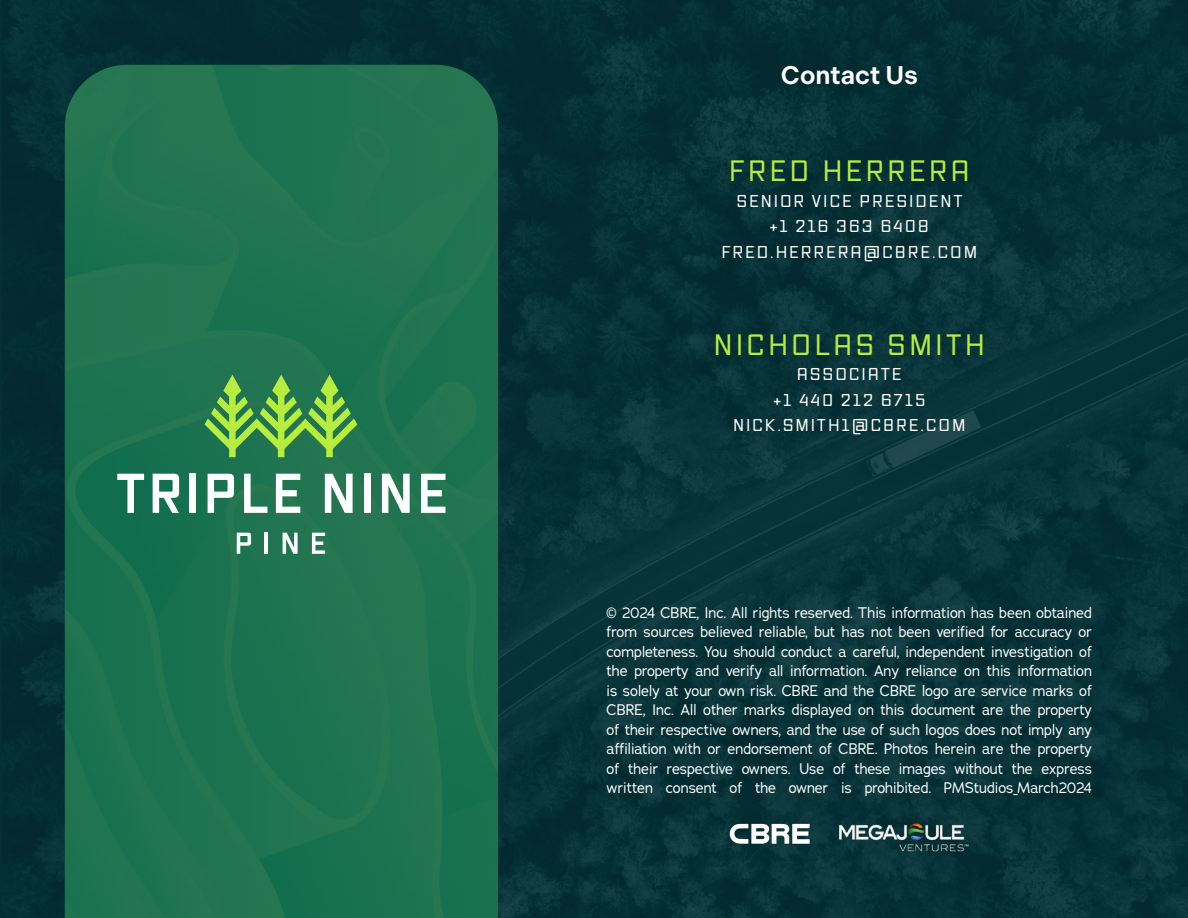
<style>
.page{position:relative;width:1188px;height:918px;background:#042f35}
.page>*{position:absolute;margin:0;border:0;box-sizing:border-box;transform-origin:0 0}
.t1{font:500 28.5px "Vox";letter-spacing:.15em;color:#b7ed3f}
.t2{font:600 25.5px "Indivisible";color:#fff}
.t3{font:500 16.65px/25.5px "Vox";letter-spacing:.15em;color:#fff;text-align:center}
.t4{font:15px/19.5px "Adrianna";color:#fff;text-align:justify;scale:.95 1}
</style>
<div class="page">
<img style="left:65px;top:65px;width:433px;height:853px">
<svg style="left:117px;top:474px;width:27px;height:39px"></svg>
<svg style="left:153px;top:474px;width:26px;height:39px"></svg>
<div style="left:190px;top:474px;width:6px;height:39px;background:#fff"></div>
<svg style="left:208px;top:474px;width:26px;height:39px"></svg>
<svg style="left:244px;top:474px;width:23px;height:39px"></svg>
<svg style="left:276px;top:474px;width:24px;height:39px"></svg>
<svg style="left:325px;top:474px;width:28px;height:39px"></svg>
<div style="left:364px;top:474px;width:7px;height:39px;background:#fff"></div>
<svg style="left:382px;top:474px;width:28px;height:39px"></svg>
<svg style="left:421px;top:474px;width:25px;height:39px"></svg>
<svg style="left:237px;top:533px;width:14px;height:21px"></svg>
<hr style="left:265px;top:533px;width:3px;height:21px;background:#fff">
<svg style="left:283px;top:533px;width:15px;height:21px"></svg>
<svg style="left:312px;top:533px;width:13px;height:21px"></svg>
<svg style="left:205px;top:375px;width:152px;height:82px;background:#569f4a"></svg>
<svg style="left:730px;top:824px;width:80px;height:20px"></svg>
<img style="left:839px;top:824px;width:130px;height:29px">
<h2 class="t2" style="left:781px;top:61px;width:138px">Contact Us</h2>
<h1 class="t1" style="left:729px;top:152px;width:241px">FRED HERRERA</h1>
<p class="t3" style="left:722px;top:188px;width:257px">SENIOR VICE PRESIDENT<br>+1 216 363 6408<br>FRED.HERRERA@CBRE.COM</p>
<h1 class="t1" style="left:714px;top:326px;width:272px">NICHOLAS SMITH</h1>
<p class="t3" style="left:733px;top:361px;width:233px">ASSOCIATE<br>+1 440 212 6715<br>NICK.SMITH1@CBRE.COM</p>
<p class="t4" style="left:607px;top:603px;width:513px">© 2024 CBRE, Inc. All rights reserved. This information has been obtained from sources believed reliable, but has not been verified for accuracy or completeness. You should conduct a careful, independent investigation of the property and verify all information. Any reliance on this information is solely at your own risk. CBRE and the CBRE logo are service marks of CBRE, Inc. All other marks displayed on this document are the property of their respective owners, and the use of such logos does not imply any affiliation with or endorsement of CBRE. Photos herein are the property of their respective owners. Use of these images without the express written consent of the owner is prohibited. PMStudios_March2024</p>
</div>
